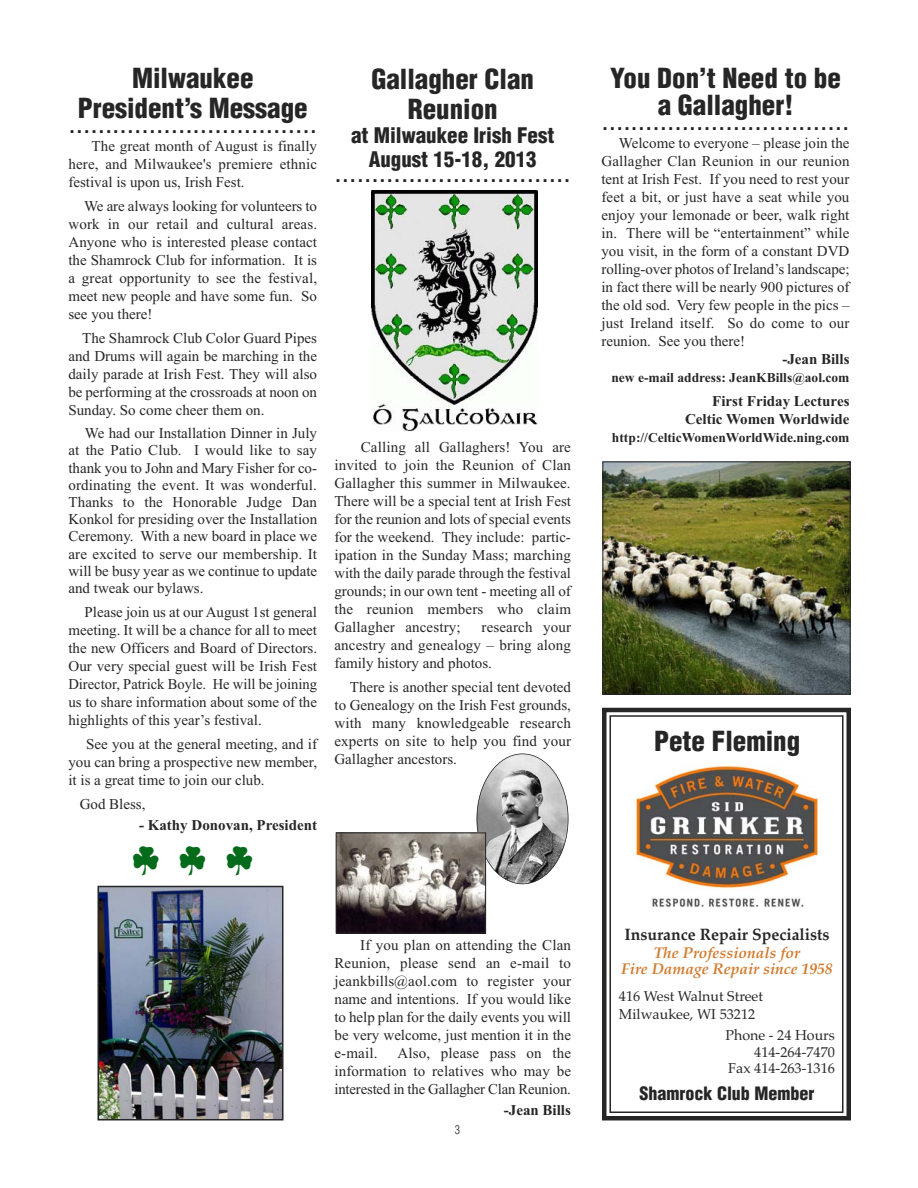
<style>
.page{position:relative;width:918px;height:1188px;background:#fff}
.page>*{position:absolute;margin:0;border:0;box-sizing:border-box;transform-origin:0 0}
.t1{font:27px "Helvetica";color:#272627}
.t2{font:900 condensed 27px/30px "Helvetica";color:#272627;text-align:center}
.t3{font:900 condensed 21px/24px "Helvetica";color:#272627;text-align:center}
.t4{font:900 condensed 18px "Helvetica";color:#272627}
.t5{font:700 16.5px "Palatino";color:#272627;scale:.96 1}
.t6{font:italic 700 15.6px/16.5px "Palatino";color:#d17c30;text-align:center}
.t7{font:15px/18px "Times New Roman";color:#272627;text-align:justify}
.t8{font:700 15px/18px "Times New Roman";color:#272627;text-align:right}
.t9{font:14.25px/16.5px "Palatino";color:#272627}
.t10{font:700 13.5px "Times New Roman";color:#272627}
.t11{font:300 condensed 12px "Helvetica";color:#272627}
</style>
<div class="page">
<div style="left:602px;top:708px;width:249px;height:412px;border:4px solid #272627"></div>
<div style="left:609px;top:715px;width:234px;height:398px;border:2px solid #272627"></div>
<img style="left:635px;top:765px;width:184px;height:143px">
<img style="left:371px;top:190px;width:167px;height:240px">
<img style="left:477px;top:754px;width:91px;height:130px;border-radius:50%">
<div style="left:477px;top:753px;width:91px;height:131px;border:2px solid #272627;border-radius:50%"></div>
<img style="left:338px;top:834px;width:146px;height:97px">
<div style="left:336px;top:832px;width:150px;height:101px;border:1px solid #272627"></div>
<img style="left:605px;top:464px;width:243px;height:228px">
<div style="left:603px;top:462px;width:247px;height:232px;border:1px solid #272627"></div>
<img style="left:101px;top:889px;width:180px;height:228px">
<div style="left:98px;top:886px;width:186px;height:234px;border:2px solid #272627"></div>
<h1 class="t2" style="left:78px;top:63px;width:232px">Milwaukee<br>President’s Message</h1>
<h1 class="t1" style="left:68px;top:108px;width:250px">..................................</h1>
<p class="t7" style="left:68px;top:137px;width:250px;text-indent:23px">The great month of August is finally here, and Milwaukee's premiere ethnic festival is upon us, Irish Fest.</p>
<p class="t7" style="left:68px;top:197px;width:250px;text-indent:16px">We are always looking for volunteers to work in our retail and cultural areas.<br>Anyone who is interested please contact the Shamrock Club for information. It is a great opportunity to see the festival, meet new people and have some fun. So see you there!</p>
<p class="t7" style="left:68px;top:329px;width:250px;text-indent:14px">The Shamrock Club Color Guard Pipes and Drums will again be marching in the daily parade at Irish Fest. They will also be performing at the crossroads at noon on Sunday. So come cheer them on.</p>
<p class="t7" style="left:68px;top:424px;width:250px;line-height:17.2px;text-indent:16px">We had our Installation Dinner in July at the Patio Club. I would like to say thank you to John and Mary Fisher for co&shy;ordinating the event. It was wonderful.<br>Thanks to the Honorable Judge Dan Konkol for presiding over the Installation Ceremony. With a new board in place we are excited to serve our membership. It will be busy year as we continue to update and tweak our bylaws.</p>
<p class="t7" style="left:68px;top:603px;width:250px;text-indent:16px">Please join us at our August 1st general meeting. It will be a chance for all to meet the new Officers and Board of Directors.<br>Our very special guest will be Irish Fest Director, Patrick Boyle. He will be joining us to share information about some of the highlights of this year’s festival.</p>
<p class="t7" style="left:68px;top:735px;width:250px;text-indent:18px">See you at the general meeting, and if you can bring a prospective new member, it is a great time to join our club.</p>
<p class="t7" style="left:80px;top:795px;width:67px">God Bless,</p>
<p class="t8" style="left:139px;top:815px;width:180px">- Kathy Donovan, President</p>
<h1 class="t2" style="left:371px;top:64px;width:164px">Gallagher Clan<br>Reunion</h1>
<h2 class="t3" style="left:351px;top:124px;width:205px">at Milwaukee Irish Fest<br>August 15-18, 2013</h2>
<h1 class="t1" style="left:334px;top:157px;width:238px">................................</h1>
<p class="t7" style="left:334px;top:438px;width:238px;text-indent:26px">Calling all Gallaghers! You are invited to join the Reunion of Clan Gallagher this summer in Milwaukee.<br>There will be a special tent at Irish Fest for the reunion and lots of special events for the weekend. They include: partic&shy;ipation in the Sunday Mass; marching with the daily parade through the festival grounds; in our own tent - meeting all of the reunion members who claim Gallagher ancestry;</p>
<p class="t7" style="left:334px;top:618px;width:238px;text-indent:147px">research your ancestry and genealogy – bring along family history and photos.</p>
<p class="t7" style="left:334px;top:678px;width:238px;text-indent:15px">There is another special tent devoted to Genealogy on the Irish Fest grounds, with many knowledgeable research experts on site to help you find your Gallagher ancestors.</p>
<h1 class="t2" style="left:610px;top:65px;width:232px;line-height:27px">You Don’t Need to be a Gallagher!</h1>
<h1 class="t1" style="left:602px;top:105px;width:250px">..................................</h1>
<p class="t7" style="left:601px;top:134px;width:250px;text-indent:17px">Welcome to everyone – please join the Gallagher Clan Reunion in our reunion tent at Irish Fest. If you need to rest your feet a bit, or just have a seat while you enjoy your lemonade or beer, walk right in. There will be “entertainment” while you visit, in the form of a constant DVD rolling-over photos of Ireland’s landscape; in fact there will be nearly 900 pictures of the old sod. Very few people in the pics – just Ireland itself. So do come to our reunion. See you there!</p>
<p class="t8" style="left:782px;top:350px;width:69px">-Jean Bills</p>
<p class="t10" style="left:611px;top:369px;width:240px">new e-mail address: JeanKBills@aol.com</p>
<p class="t8" style="left:685px;top:392px;width:166px">First Friday Lectures<br>Celtic Women Worldwide</p>
<p class="t10" style="left:612px;top:429px;width:239px">http://CelticWomenWorldWide.ning.com</p>
<h1 class="t2" style="left:654px;top:726px;width:148px">Pete Fleming</h1>
<p class="t7" style="left:334px;top:936px;width:238px;text-indent:26px">If you plan on attending the Clan Reunion, please send an e-mail to jeankbills@aol.com to register your name and intentions. If you would like to help plan for the daily events you will be very welcome, just mention it in the e-mail.</p>
<p class="t7" style="left:334px;top:1044px;width:238px;text-indent:63px">Also, please pass on the information to relatives who may be interested in the Gallagher Clan Reunion.</p>
<p class="t8" style="left:504px;top:1101px;width:69px">-Jean Bills</p>
<p class="t11" style="left:455px;top:1123px;width:7px">3</p>
<p class="t5" style="left:625px;top:925px;width:215px">Insurance Repair Specialists</p>
<p class="t6" style="left:621px;top:944px;width:213px">The Professionals for<br>Fire Damage Repair since 1958</p>
<p class="t9" style="left:619px;top:987px;width:146px;line-height:18px">416 West Walnut Street<br>Milwaukee, WI 53212</p>
<p class="t9" style="left:726px;top:1027px;width:111px;text-align:right">Phone - 24 Hours<br>414-264-7470<br>Fax 414-263-1316</p>
<p class="t4" style="left:640px;top:1084px;width:176px">Shamrock Club Member</p>
</div>
